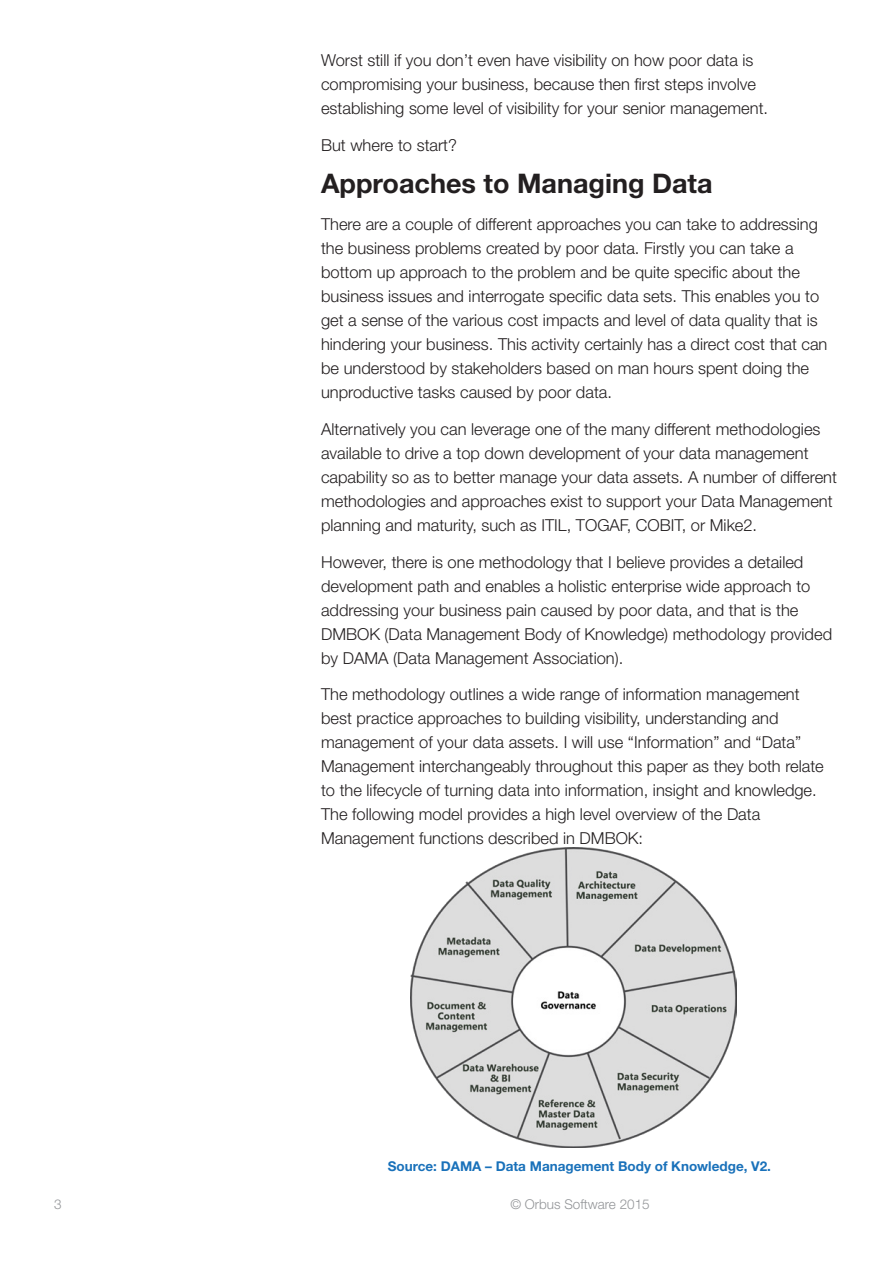
<style>
.page{position:relative;width:893px;height:1263px;background:#fff}
.page>*{position:absolute;margin:0;border:0;box-sizing:border-box;transform-origin:0 0}
.t1{font:700 27px "Helvetica Neue LT Std";color:#231f20}
.t2{font:300 16.5px/24px "Helvetica Neue LT Std";color:#231f20}
.t3{font:700 13.5px "Helvetica Neue LT Std";color:#1971ba}
.t4{font:300 13.5px "Helvetica Neue LT Std";color:#939598}
</style>
<div class="page">
<img style="left:410px;top:847px;width:327px;height:300px">
<p class="t2" style="left:321px;top:48px;width:449px">Worst still if you don’t even have visibility on how poor data is compromising your business, because then first steps involve establishing some level of visibility for your senior management.</p>
<p class="t2" style="left:321px;top:132px;width:138px">But where to start?</p>
<p class="t1" style="left:321px;top:167px;width:393px">Approaches to Managing Data</p>
<p class="t2" style="left:321px;top:212px;width:508px">There are a couple of different approaches you can take to addressing the business problems created by poor data. Firstly you can take a bottom up approach to the problem and be quite specific about the business issues and interrogate specific data sets. This enables you to get a sense of the various cost impacts and level of data quality that is hindering your business. This activity certainly has a direct cost that can be understood by stakeholders based on man hours spent doing the unproductive tasks caused by poor data.</p>
<p class="t2" style="left:321px;top:417px;width:517px">Alternatively you can leverage one of the many different methodologies available to drive a top down development of your data management capability so as to better manage your data assets. A number of different methodologies and approaches exist to support your Data Management planning and maturity, such as ITIL, TOGAF, COBIT, or Mike2.</p>
<p class="t2" style="left:321px;top:549px;width:513px">However, there is one methodology that I believe provides a detailed development path and enables a holistic enterprise wide approach to addressing your business pain caused by poor data, and that is the DMBOK (Data Management Body of Knowledge) methodology provided by DAMA (Data Management Association).</p>
<p class="t2" style="left:321px;top:682px;width:504px">The methodology outlines a wide range of information management best practice approaches to building visibility, understanding and management of your data assets. I will use “Information” and “Data” Management interchangeably throughout this paper as they both relate to the lifecycle of turning data into information, insight and knowledge.<br>The following model provides a high level overview of the Data Management functions described in DMBOK:</p>
<p class="t3" style="left:388px;top:1157px;width:385px">Source: DAMA – Data Management Body of Knowledge, V2.</p>
<p class="t4" style="left:54px;top:1196px;width:9px">3</p>
<p class="t4" style="left:510px;top:1196px;width:141px">© Orbus Software 2015</p>
</div>
